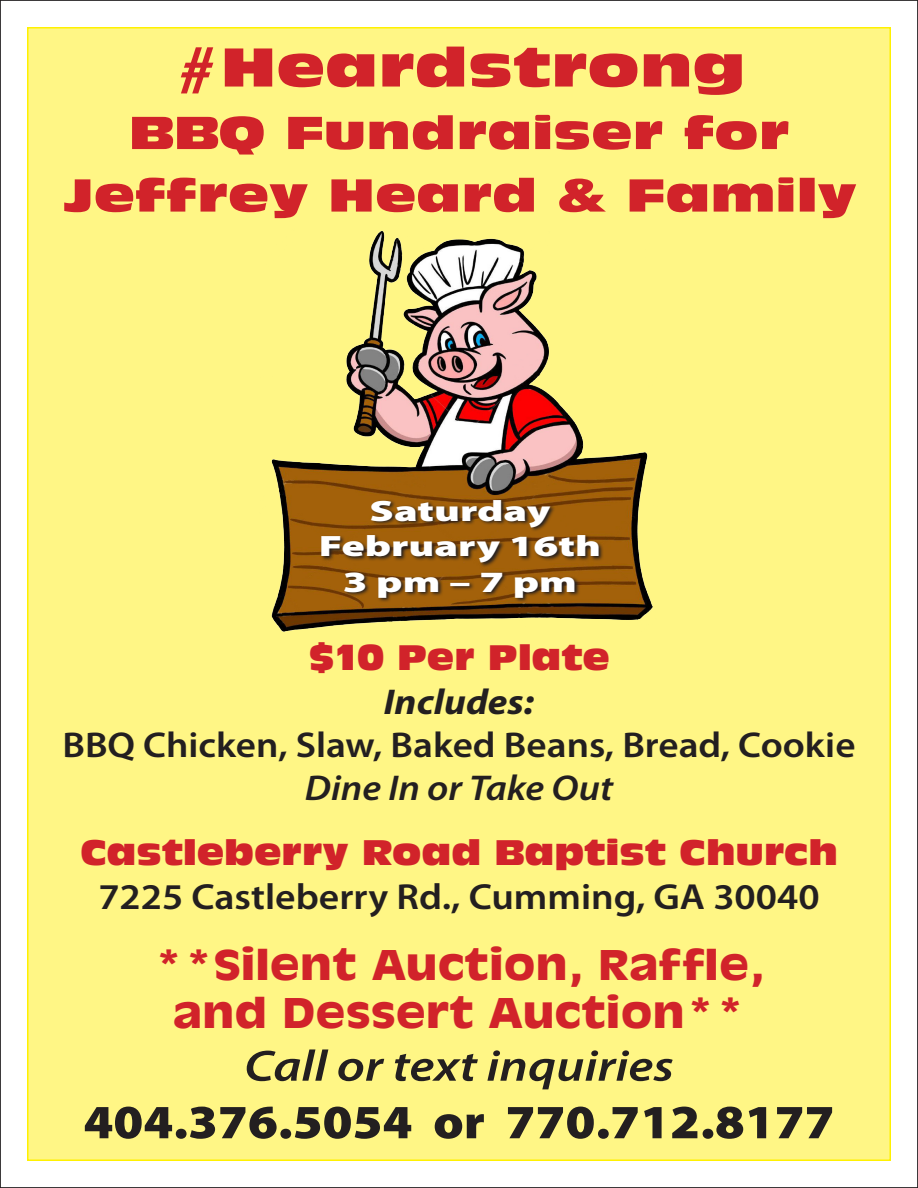
<style>
.page{position:relative;width:918px;height:1188px;background:#fff}
.page>*{position:absolute;margin:0;border:0;box-sizing:border-box;transform-origin:0 0}
.t1{font:50.85px "Antique Olive Compact";color:#d1232a;scale:1.26 1}
.t2{font:900 48px "Myriad Pro";color:#231f20;scale:1.09 1}
.t3{font:italic 600 43.95px "Myriad Pro";color:#231f20;scale:1.18 1}
.t4{font:43.05px/62.6px "Antique Olive Compact";color:#d1232a;text-align:center;scale:1.26 1}
.t5{font:700 40.05px/48px "Antique Olive";color:#d1232a;text-align:center;scale:1.13 1}
.t6{font:600 36.45px "Myriad Pro";color:#231f20;scale:1.09 1}
.t7{font:600 36px/43.2px "Myriad Pro";color:#231f20;text-align:center;scale:1.09 1}
.t8{font:italic 600 36px "Myriad Pro";color:#231f20;scale:1.09 1}
.t9{font:33.15px "Antique Olive Compact";color:#d1232a;scale:1.09 1}
.t10{font:33px "Antique Olive Compact";color:#d1232a;scale:1.09 1}
.t11{font:900 29.55px/35.4px "Myriad Pro";color:#fff;text-align:center;scale:1.47 1}
.s1{font-weight:700;font-style:italic}
</style>
<div class="page">
<div style="left:27px;top:27px;width:864px;height:1134px;background:#fff685;border:2px solid #fff101"></div>
<img style="left:271px;top:231px;width:382px;height:401px">
<svg style="left:321px;top:499px;width:283px;height:104px;background:#804e0d"></svg>
<p class="t1" style="left:173px;top:33px;width:455px">#Heardstrong</p>
<p class="t4" style="left:62px;top:101px;width:632px">BBQ Fundraiser for<br>Jeffrey Heard &amp; Family</p>
<p class="t11" style="left:319px;top:492px;width:193px">Saturday<br>February 16th<br>3 pm – 7 pm</p>
<p class="t10" style="left:308px;top:635px;width:278px">$10 Per Plate</p>
<p class="t7" style="left:62px;top:679px;width:729px"><span class="s1">Includes:<br></span>BBQ Chicken, Slaw, Baked Beans, Bread, Cookie</p>
<p class="t8" style="left:305px;top:765px;width:284px">Dine In or Take Out</p>
<p class="t9" style="left:80px;top:830px;width:697px">Castleberry Road Baptist Church</p>
<p class="t6" style="left:98px;top:873px;width:663px">7225 Castleberry Rd., Cumming, GA 30040</p>
<p class="t5" style="left:154px;top:940px;width:542px">**Silent Auction, Raffle, and Dessert Auction**</p>
<p class="t3" style="left:244px;top:1038px;width:366px">Call or text inquiries</p>
<p class="t2" style="left:83px;top:1090px;width:691px">404.376.5054 or 770.712.8177</p>
</div>
